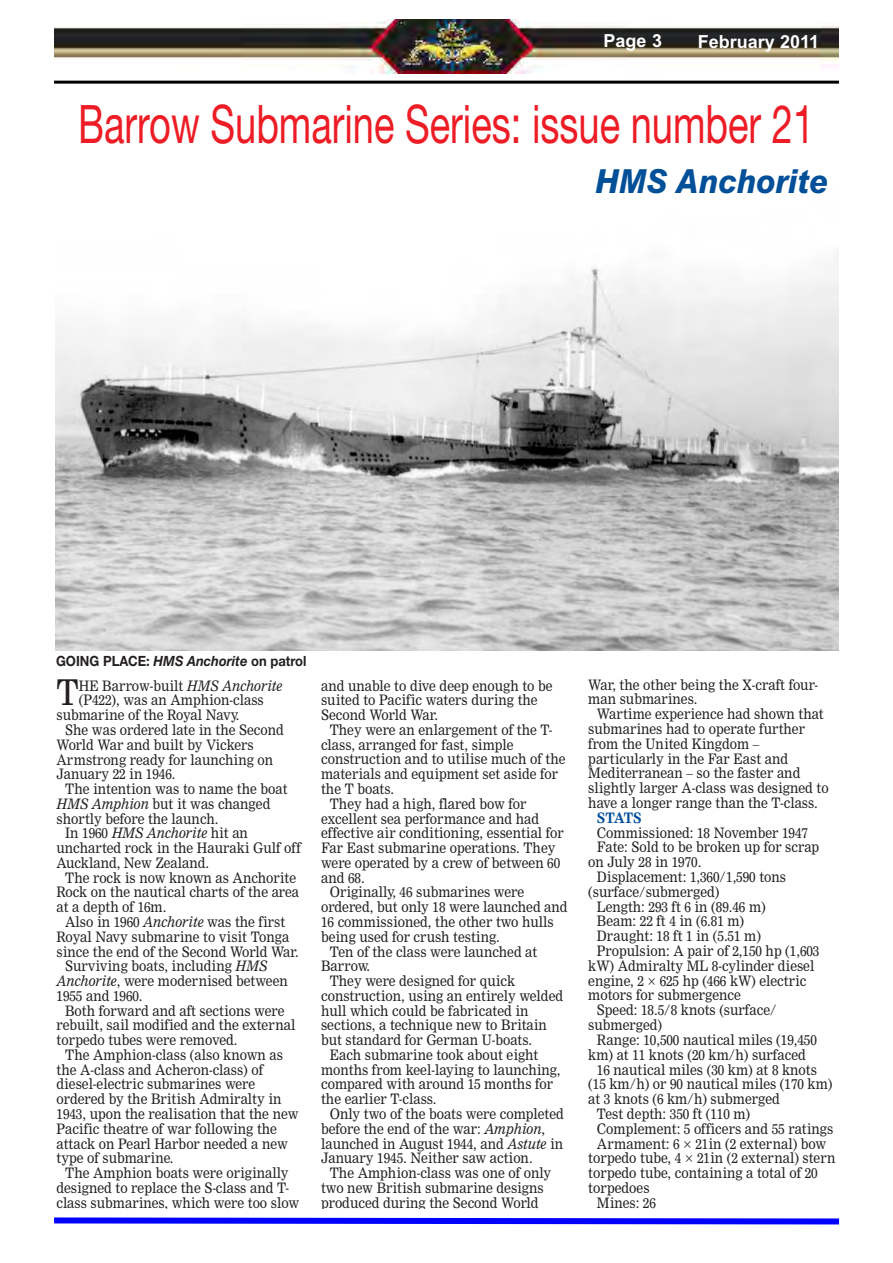
<style>
.page{position:relative;width:893px;height:1263px;background:#fff}
.page>*{position:absolute;margin:0;border:0;box-sizing:border-box;transform-origin:0 0}
.t1{font:53.1px "Helvetica Neue Roman+FOZEPD";color:#ed1c25;scale:.72 1}
.t2{font:34.8px "Nimrod MT+FEJDZK";color:#231f20;scale:.92 1}
.t3{font:33.15px "Arial MT Extra Bold Italic+KDNQLH";color:#004f99;scale:.92 1}
.t4{font:700 18px "Arial";color:#fff}
.t5{font:14.1px/14.7px "Nimrod MT+FEJDZK";color:#231f20;scale:.92 1}
.t6{font:14.1px "Helvetica Neue Bold+WVFWAV";color:#231f20;scale:.92 1}
.t7{font:14.1px "Nimrod MT Italic+SCCFYK";color:#231f20;scale:.92 1}
.t8{font:14.1px "Nimrod MT Bold+DXNLOR";color:#004f99;scale:.92 1}
.s1{font-family:"Helvetica Neue Bold Italic+BMYQCL"}
.s2{font-family:"Nimrod MT Italic+SCCFYK"}
.s3{font-family:"Nimrod MT+FEJDZK"}
</style>
<div class="page">
<img style="left:54px;top:20px;width:785px;height:54px">
<hr style="left:54px;top:81px;width:785px;height:3px;background:#000">
<svg style="left:54px;top:1217px;width:786px;height:8px;background:#3f3fff"></svg>
<img style="left:55px;top:254px;width:784px;height:397px">
<p class="t4" style="left:604px;top:31px;width:60px">Page 3</p>
<p class="t4" style="left:698px;top:31px;width:123px">February 2011</p>
<h1 class="t1" style="left:78px;top:92px;width:1024px">Barrow Submarine Series: issue number 21</h1>
<h3 class="t3" style="left:594px;top:169px;width:254px">HMS Anchorite</h3>
<p class="t6" style="left:56px;top:656px;width:274px">GOING PLACE: <span class="s1">HMS Anchorite</span> on patrol</p>
<h2 class="t2" style="left:57px;top:679px;width:26px">T</h2>
<p class="t5" style="left:79px;top:679px;width:223px">HE Barrow-built <span class="s2">HMS Anchorite</span></p>
<p class="t5" style="left:79px;top:694px;width:202px">(P422), was an Amphion-class</p>
<p class="t5" style="left:57px;top:709px;width:200px">submarine of the Royal Navy.</p>
<p class="t5" style="left:65px;top:724px;width:239px">She was ordered late in the Second</p>
<p class="t5" style="left:57px;top:739px;width:216px">World War and built by Vickers</p>
<p class="t5" style="left:57px;top:753px;width:237px">Armstrong ready for launching on</p>
<p class="t5" style="left:57px;top:768px;width:131px">January 22 in 1946.</p>
<p class="t5" style="left:65px;top:783px;width:243px">The intention was to name the boat</p>
<p class="t5" style="left:57px;top:798px;width:234px"><span class="s2">HMS Amphion</span> but it was changed</p>
<p class="t5" style="left:57px;top:812px;width:178px">shortly before the launch.</p>
<p class="t7" style="left:65px;top:828px;width:200px"><span class="s3">In 1960</span> HMS Anchorite <span class="s3">hit an</span></p>
<p class="t5" style="left:57px;top:842px;width:267px">uncharted rock in the Hauraki Gulf off<br>Auckland, New Zealand.</p>
<p class="t5" style="left:57px;top:871px;width:265px;text-indent:9px">The rock is now known as Anchorite<br>Rock on the nautical charts of the area at a depth of 16m.</p>
<p class="t5" style="left:65px;top:916px;width:241px">Also in 1960 <span class="s2">A n ch o r i t e</span> was the first</p>
<p class="t5" style="left:57px;top:931px;width:255px">Royal Navy submarine to visit Tonga</p>
<p class="t5" style="left:57px;top:945px;width:265px">since the end of the Second World War.</p>
<p class="t5" style="left:65px;top:960px;width:221px">Surviving boats, including <span class="s2">HMS</span></p>
<p class="t5" style="left:57px;top:975px;width:253px"><span class="s2">A n ch o r i t e</span> , were modernised between</p>
<p class="t5" style="left:57px;top:990px;width:95px">1955 and 1960.</p>
<p class="t5" style="left:65px;top:1004px;width:240px">Both forward and aft sections were</p>
<p class="t5" style="left:57px;top:1019px;width:261px">rebuilt, sail modified and the external</p>
<p class="t5" style="left:57px;top:1034px;width:198px">torpedo tubes were removed.</p>
<p class="t5" style="left:65px;top:1049px;width:238px">The Amphion-class (also known as</p>
<p class="t5" style="left:57px;top:1063px;width:226px">the A-class and Acheron-class) of</p>
<p class="t5" style="left:57px;top:1078px;width:218px">diesel-electric submarines were</p>
<p class="t5" style="left:57px;top:1093px;width:246px">ordered by the British Admiralty in</p>
<p class="t5" style="left:57px;top:1108px;width:264px">1943, upon the realisation that the new</p>
<p class="t5" style="left:57px;top:1122px;width:241px">Pacific theatre of war following the</p>
<p class="t5" style="left:57px;top:1137px;width:253px">attack on Pearl Harbor needed a new</p>
<p class="t5" style="left:57px;top:1152px;width:129px">type of submarine.</p>
<p class="t5" style="left:65px;top:1167px;width:244px">The Amphion boats were originally</p>
<p class="t5" style="left:57px;top:1182px;width:254px">designed to replace the S-class and T-</p>
<p class="t5" style="left:57px;top:1196px;width:265px">class submarines, which were too slow</p>
<p class="t5" style="left:321px;top:679px;width:253px">and unable to dive deep enough to be suited to Pacific waters during the<br>Second World War.</p>
<p class="t5" style="left:330px;top:724px;width:244px">They were an enlargement of the T-</p>
<p class="t5" style="left:321px;top:738px;width:211px">class, arranged for fast, simple</p>
<p class="t5" style="left:321px;top:753px;width:267px">construction and to utilise much of the</p>
<p class="t5" style="left:321px;top:768px;width:259px">materials and equipment set aside for</p>
<p class="t5" style="left:321px;top:783px;width:81px">the T boats.</p>
<p class="t5" style="left:330px;top:798px;width:215px">They had a high, flared bow for</p>
<p class="t5" style="left:321px;top:812px;width:239px">excellent sea performance and had</p>
<p class="t5" style="left:321px;top:827px;width:265px">effective air conditioning, essential for</p>
<p class="t5" style="left:321px;top:842px;width:256px">Far East submarine operations. They</p>
<p class="t5" style="left:321px;top:857px;width:261px">were operated by a crew of between 60</p>
<p class="t5" style="left:321px;top:871px;width:49px">and 68.</p>
<p class="t5" style="left:330px;top:886px;width:213px">Originally, 46 submarines were</p>
<p class="t5" style="left:321px;top:901px;width:270px">ordered, but only 18 were launched and</p>
<p class="t5" style="left:321px;top:916px;width:254px">16 commissioned, the other two hulls</p>
<p class="t5" style="left:321px;top:930px;width:196px">being used for crush testing.</p>
<p class="t5" style="left:330px;top:945px;width:227px">Ten of the class were launched at</p>
<p class="t5" style="left:321px;top:960px;width:55px">Bar row.</p>
<p class="t5" style="left:330px;top:975px;width:203px">They were designed for quick</p>
<p class="t5" style="left:321px;top:990px;width:265px">construction, using an entirely welded</p>
<p class="t5" style="left:321px;top:1004px;width:227px">hull which could be fabricated in</p>
<p class="t5" style="left:321px;top:1019px;width:247px">sections, a technique new to Britain</p>
<p class="t5" style="left:321px;top:1034px;width:231px">but standard for German U-boats.</p>
<p class="t5" style="left:330px;top:1049px;width:228px">Each submarine took about eight</p>
<p class="t5" style="left:321px;top:1063px;width:262px">months from keel-laying to launching,</p>
<p class="t5" style="left:321px;top:1078px;width:254px">compared with around 15 months for</p>
<p class="t5" style="left:321px;top:1093px;width:127px">the earlier T-class.</p>
<p class="t5" style="left:330px;top:1108px;width:256px">Only two of the boats were completed</p>
<p class="t5" style="left:321px;top:1122px;width:245px">before the end of the war: <span class="s2">Amphion</span>,</p>
<p class="t5" style="left:321px;top:1137px;width:265px">launched in August 1944, and <span class="s2">Astute</span> in</p>
<p class="t5" style="left:321px;top:1152px;width:231px">January 1945. Neither saw action.</p>
<p class="t5" style="left:330px;top:1167px;width:242px">The Amphion-class was one of only</p>
<p class="t5" style="left:321px;top:1182px;width:243px">two new British submarine designs</p>
<p class="t5" style="left:321px;top:1196px;width:238px">produced during the Second World</p>
<p class="t5" style="left:588px;top:678px;width:251px">War, the other being the X-craft four&shy;man submarines.</p>
<p class="t5" style="left:588px;top:708px;width:263px;text-indent:9px">Wartime experience had shown that submarines had to operate further from the United Kingdom – particularly in the Far East and Mediterranean – so the faster and slightly larger A-class was designed to have a longer range than the T-class.</p>
<p class="t8" style="left:597px;top:812px;width:50px">S TAT S</p>
<p class="t5" style="left:597px;top:826px;width:231px">Commissioned: 18 November 1947</p>
<p class="t5" style="left:597px;top:841px;width:243px">Fate: Sold to be broken up for scrap</p>
<p class="t5" style="left:588px;top:856px;width:124px">on July 28 in 1970.</p>
<p class="t5" style="left:597px;top:871px;width:207px">Displacement: 1,360/1,590 tons</p>
<p class="t5" style="left:588px;top:886px;width:144px">(surf ace/submerg ed)</p>
<p class="t5" style="left:597px;top:900px;width:185px">Length: 293 ft 6 in (89.46 m)</p>
<p class="t5" style="left:597px;top:915px;width:162px">Beam: 22 ft 4 in (6.81 m)</p>
<p class="t5" style="left:597px;top:930px;width:180px">Draught: 18 ft 1 in (5.51 m)</p>
<p class="t5" style="left:597px;top:945px;width:243px">Propulsion: A pair of 2,150 hp (1,603</p>
<p class="t5" style="left:588px;top:960px;width:247px">kW) Admiralty ML 8-cylinder diesel</p>
<p class="t5" style="left:588px;top:974px;width:239px">engine, 2 × 625 hp (466 kW) electric</p>
<p class="t5" style="left:588px;top:989px;width:167px">motors for submergence</p>
<p class="t5" style="left:597px;top:1004px;width:197px">Speed: 18.5/8 knots (surface/</p>
<p class="t5" style="left:588px;top:1019px;width:82px">submerg ed)</p>
<p class="t5" style="left:597px;top:1034px;width:241px">Range: 10,500 nautical miles (19,450</p>
<p class="t5" style="left:588px;top:1048px;width:238px">km) at 11 knots (20 km/h) surfaced</p>
<p class="t5" style="left:597px;top:1063px;width:241px">16 nautical miles (30 km) at 8 knots</p>
<p class="t5" style="left:588px;top:1078px;width:267px">(15 km/h) or 90 nautical miles (170 km)</p>
<p class="t5" style="left:588px;top:1093px;width:210px">at 3 knots (6 km/h) submerged</p>
<p class="t5" style="left:597px;top:1108px;width:168px">Test depth: 350 ft (110 m)</p>
<p class="t5" style="left:597px;top:1122px;width:258px">Complement: 5 officers and 55 ratings</p>
<p class="t5" style="left:597px;top:1137px;width:251px">Armament: 6 × 21in (2 external) bow</p>
<p class="t5" style="left:588px;top:1152px;width:270px">torpedo tube, 4 × 21in (2 external) stern</p>
<p class="t5" style="left:588px;top:1167px;width:251px">torpedo tube, containing a total of 20</p>
<p class="t5" style="left:588px;top:1182px;width:68px">tor pedoes</p>
<p class="t5" style="left:597px;top:1196px;width:66px">Mines: 26</p>
</div>
